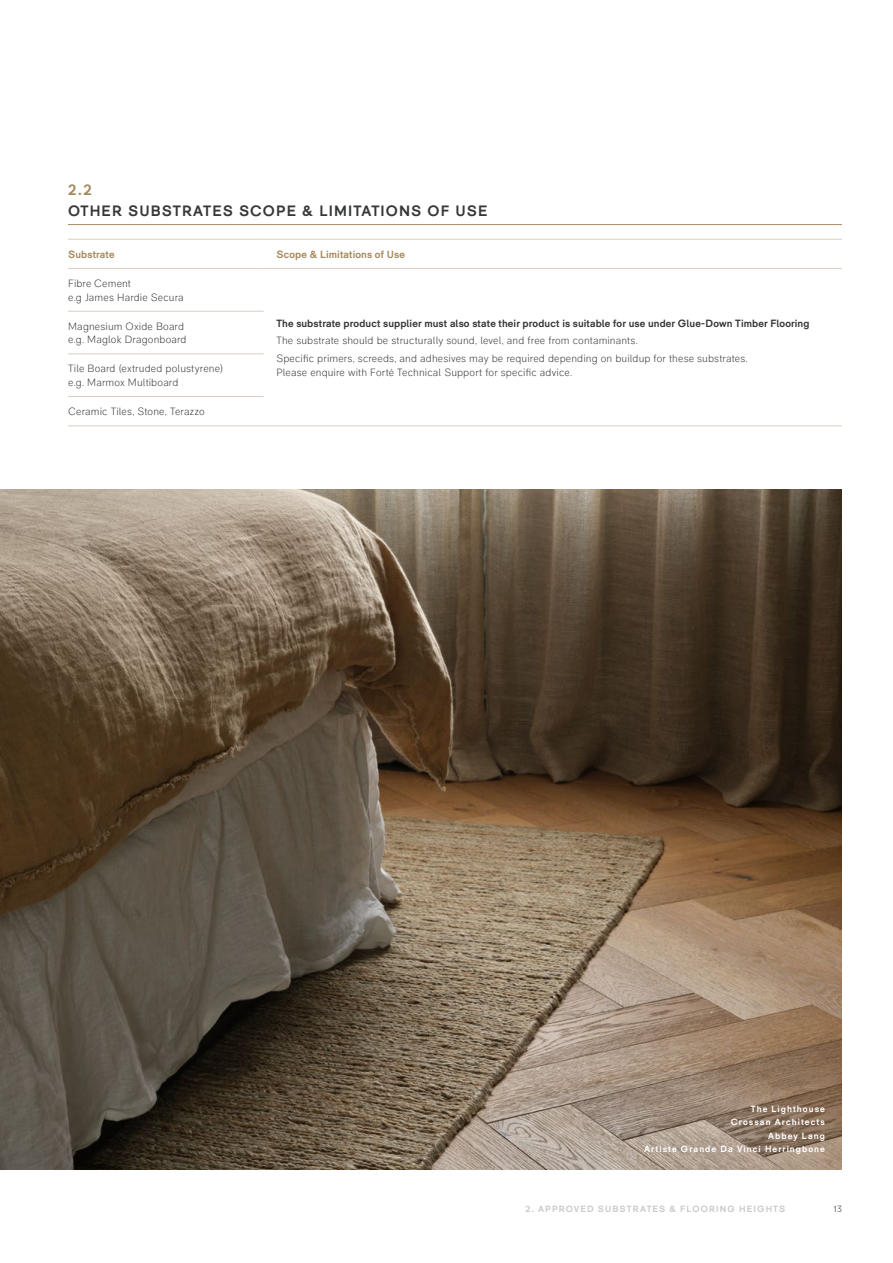
<style>
.page{position:relative;width:893px;height:1263px;background:#fff}
.page>*{position:absolute;margin:0;border:0;box-sizing:border-box;transform-origin:0 0}
.t1{font:700 15px "RM Pro";letter-spacing:.075em;color:#353739}
.t2{font:700 15px "RM Pro";color:#a6895e}
.t3{font:300 10.5px/13.5px "RM Pro";letter-spacing:.015em;color:#353739}
.t4{font:700 10.5px "RM Pro";letter-spacing:.01em;color:#353739}
.t5{font:700 10.5px "RM Pro";letter-spacing:.01em;color:#a6895e}
.t6{font:700 9px/13.5px "RM Pro";letter-spacing:.115em;color:#fff;text-align:right}
.t7{font:700 9px "RM Pro";letter-spacing:.125em;color:#cbc9c7}
.t8{font:300 9px "RM Pro";color:#353739}
</style>
<div class="page">
<hr style="left:68px;top:224px;width:774px;height:1px;background:#a6895e">
<hr style="left:68px;top:239px;width:196px;height:1px;background:#dacfbe">
<hr style="left:264px;top:239px;width:578px;height:1px;background:#dacfbe">
<hr style="left:68px;top:268px;width:196px;height:1px;background:#dacfbe">
<hr style="left:68px;top:311px;width:196px;height:1px;background:#dacfbe">
<hr style="left:68px;top:353px;width:196px;height:1px;background:#dacfbe">
<hr style="left:68px;top:396px;width:196px;height:1px;background:#dacfbe">
<hr style="left:68px;top:425px;width:196px;height:1px;background:#dacfbe">
<hr style="left:264px;top:268px;width:578px;height:1px;background:#dacfbe">
<hr style="left:264px;top:425px;width:578px;height:1px;background:#dacfbe">
<img style="left:0;top:489px;width:842px;height:680px">
<h1 class="t2" style="left:68px;top:181px;width:25px">2.2</h1>
<h1 class="t1" style="left:68px;top:202px;width:421px">OTHER SUBSTRATES SCOPE &amp; LIMITATIONS OF USE</h1>
<p class="t5" style="left:68px;top:248px;width:48px">Substrate</p>
<p class="t5" style="left:276px;top:248px;width:130px">Scope &amp; Limitations of Use</p>
<p class="t3" style="left:68px;top:277px;width:117px">Fibre Cement<br>e.g James Hardie Secura</p>
<p class="t4" style="left:276px;top:317px;width:534px">The substrate product supplier must also state their product is suitable for use under Glue-Down Timber Flooring</p>
<p class="t3" style="left:276px;top:332px;width:473px;line-height:17.7px">The substrate should be structurally sound, level, and free from contaminants.<br>Specific primers, screeds, and adhesives may be required depending on buildup for these substrates.</p>
<p class="t3" style="left:276px;top:366px;width:297px">Please enquire with Forté Technical Support for specific advice.</p>
<p class="t3" style="left:68px;top:320px;width:120px">Magnesium Oxide Board e.g. Maglok Dragonboard</p>
<p class="t3" style="left:68px;top:362px;width:156px">Tile Board (extruded polustyrene) e.g. Marmox Multiboard</p>
<p class="t3" style="left:68px;top:405px;width:138px">Ceramic Tiles, Stone, Terazzo</p>
<p class="t6" style="left:644px;top:1102px;width:182px">The Lighthouse<br>Crossan Architects<br>Abbey Lang<br>Artiste Grande Da Vinci Herringbone</p>
<p class="t7" style="left:525px;top:1203px;width:28px">2. Approved</p>
<p class="t7" style="left:598px;top:1203px;width:15px">Substrates</p>
<p class="t7" style="left:669px;top:1203px;width:25px">&amp; Flooring</p>
<p class="t7" style="left:739px;top:1203px;width:15px">Heights</p>
<p class="t8" style="left:833px;top:1204px;width:10px">13</p>
</div>
